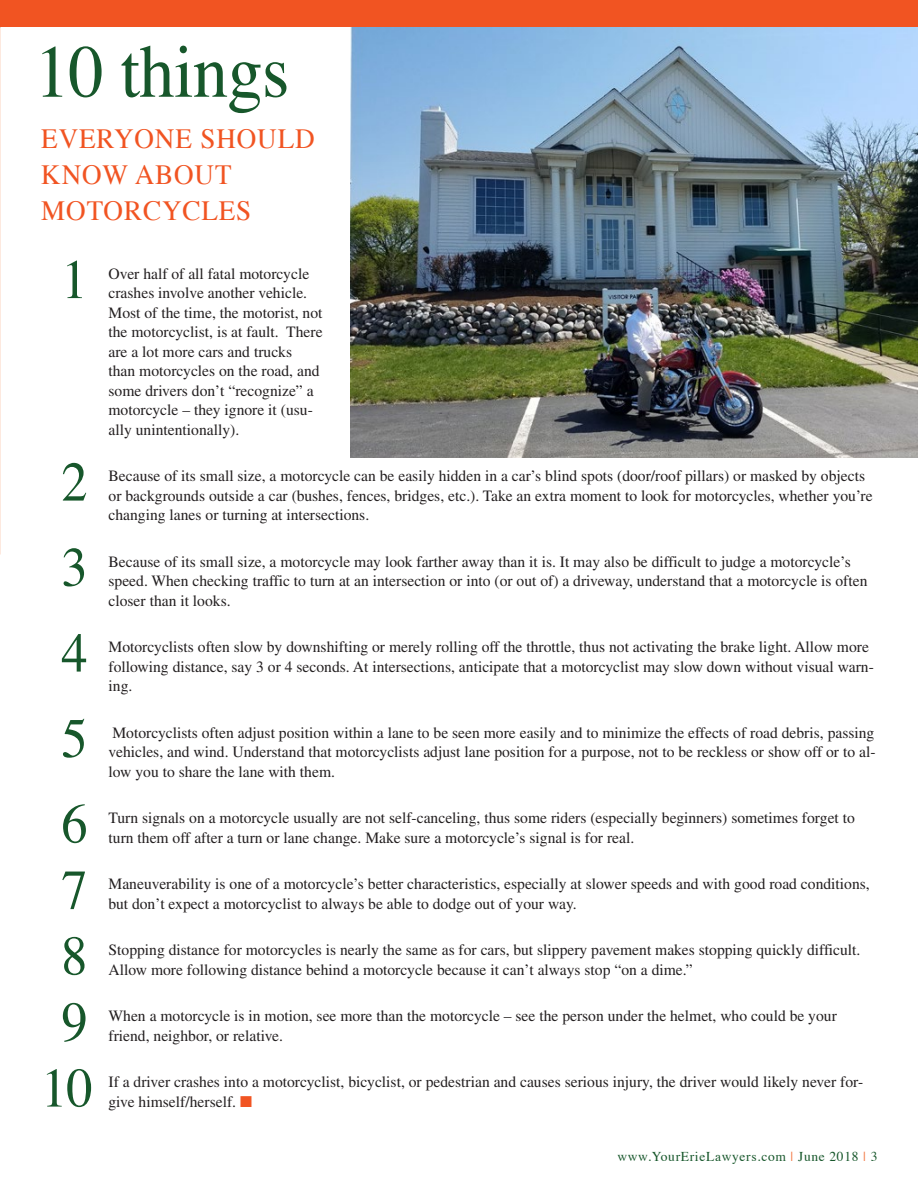
<style>
.page{position:relative;width:918px;height:1188px;background:#fff}
.page>*{position:absolute;margin:0;border:0;box-sizing:border-box;transform-origin:0 0}
.t1{font:75px "Times";letter-spacing:-.01em;color:#17572b;scale:.94 1}
.t2{font:55.95px "Times";color:#17572b;scale:.94 1}
.t3{font:27.75px/36px "Times";letter-spacing:.03em;color:#f15422}
.t4{font:15.75px/19.5px "Times LT Std";color:#231f20}
.t5{font:13.5px "Times";letter-spacing:.05em;color:#17572b}
.s1{color:#f15422}
.s2{color:#f37843}
</style>
<div class="page">
<div style="left:0;top:0;width:918px;height:27px;background:#f15422"></div>
<img style="left:350px;top:27px;width:568px;height:431px">
<p class="t1" style="left:34px;top:1px;width:273px">10 things</p>
<p class="t3" style="left:41px;top:118px;width:275px">EVERYONE SHOULD<br>KNOW ABOUT<br>MOTORCYCLES</p>
<p class="t2" style="left:61px;top:227px;width:29px">1</p>
<p class="t4" style="left:109px;top:263px;width:216px">Over half of all fatal motorcycle crashes involve another vehicle.<br>Most of the time, the motorist, not the motorcyclist, is at fault. There are a lot more cars and trucks than motorcycles on the road, and some drivers don’t “recognize” a motorcycle – they ignore it (usu&shy;ally unintentionally).</p>
<p class="t2" style="left:61px;top:429px;width:29px">2</p>
<p class="t4" style="left:109px;top:466px;width:766px">Because of its small size, a motorcycle can be easily hidden in a car’s blind spots (door/roof pillars) or masked by objects or backgrounds outside a car (bushes, fences, bridges, etc.). Take an extra moment to look for motorcycles, whether you’re changing lanes or turning at intersections.</p>
<p class="t2" style="left:61px;top:515px;width:29px">3</p>
<p class="t4" style="left:109px;top:551px;width:760px">Because of its small size, a motorcycle may look farther away than it is. It may also be difficult to judge a motorcycle’s speed. When checking traffic to turn at an intersection or into (or out of) a driveway, understand that a motorcycle is often closer than it looks.</p>
<p class="t2" style="left:61px;top:600px;width:29px">4</p>
<p class="t4" style="left:109px;top:637px;width:767px">Motorcyclists often slow by downshifting or merely rolling off the throttle, thus not activating the brake light. Allow more following distance, say 3 or 4 seconds. At intersections, anticipate that a motorcyclist may slow down without visual warn&shy;ing.</p>
<p class="t2" style="left:61px;top:686px;width:29px">5</p>
<p class="t4" style="left:109px;top:722px;width:769px;text-align:justify">Motorcyclists often adjust position within a lane to be seen more easily and to minimize the effects of road debris, passing vehicles, and wind. Understand that motorcyclists adjust lane position for a purpose, not to be reckless or show off or to al&shy;low you to share the lane with them.</p>
<p class="t2" style="left:61px;top:771px;width:29px">6</p>
<p class="t4" style="left:109px;top:808px;width:748px">Turn signals on a motorcycle usually are not self-canceling, thus some riders (especially beginners) sometimes forget to turn them off after a turn or lane change. Make sure a motorcycle’s signal is for real.</p>
<p class="t2" style="left:61px;top:837px;width:29px">7</p>
<p class="t4" style="left:109px;top:874px;width:763px">Maneuverability is one of a motorcycle’s better characteristics, especially at slower speeds and with good road conditions, but don’t expect a motorcyclist to always be able to dodge out of your way.</p>
<p class="t2" style="left:61px;top:903px;width:29px">8</p>
<p class="t4" style="left:109px;top:940px;width:754px">Stopping distance for motorcycles is nearly the same as for cars, but slippery pavement makes stopping quickly difficult.<br>Allow more following distance behind a motorcycle because it can’t always stop “on a dime.”</p>
<p class="t2" style="left:61px;top:969px;width:29px">9</p>
<p class="t4" style="left:109px;top:1006px;width:730px">When a motorcycle is in motion, see more than the motorcycle – see the person under the helmet, who could be your friend, neighbor, or relative.</p>
<p class="t2" style="left:41px;top:1035px;width:57px">10</p>
<p class="t4" style="left:109px;top:1072px;width:756px">If a driver crashes into a motorcyclist, bicyclist, or pedestrian and causes serious injury, the driver would likely never for&shy;give himself/herself. <span class="s1">■</span></p>
<p class="t5" style="left:617px;top:1144px;width:262px">www.YourErieLawyers.com <span class="s2">|</span> June 2018 <span class="s2">|</span> 3</p>
</div>
